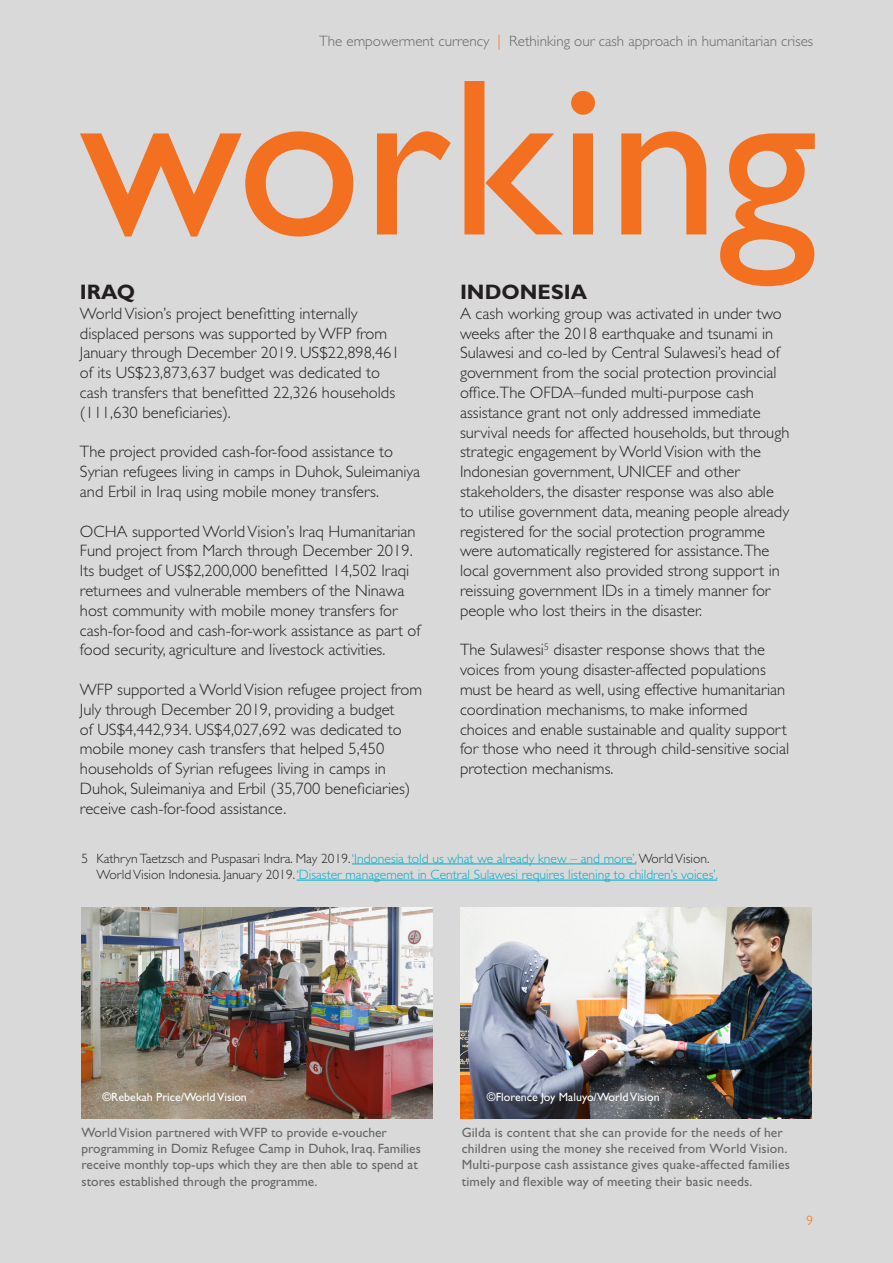
<style>
.page{position:relative;width:893px;height:1263px;background:#fff}
.page>*{position:absolute;margin:0;border:0;box-sizing:border-box;transform-origin:0 0}
.t1{font:225px "Gill Sans Std";color:#f37021}
.t2{font:700 21px "Gill Sans Std";color:#231f20}
.t3{font:300 16.5px/19.8px "Gill Sans Std";color:#231f20}
.t4{font:300 15px "Gill Sans Std";color:#656666}
.t5{font:13.5px/16.2px "Gill Sans Std";color:#656666}
.t6{font:300 13.5px "Gill Sans Std";color:#00accb}
.t7{font:300 13.5px "Gill Sans Std";color:#231f20}
.t8{font:300 13.5px "Gill Sans Std";color:#f37021}
.t9{font:12px "Gill Sans Std";color:#fff}
.s1{color:#f37021}
.s2{color:#00accb}
.s3{color:#231f20}
</style>
<div class="page">
<div style="left:0;top:1px;width:893px;height:1262px;background:#d9d9d9"></div>
<img style="left:82px;top:908px;width:351px;height:210px">
<img style="left:460px;top:908px;width:352px;height:210px">
<hr style="left:352px;top:863px;width:284px;height:1px;background:#00accb">
<hr style="left:297px;top:880px;width:420px;height:1px;background:#00accb">
<p class="t4" style="left:319px;top:33px;width:495px">The empowerment currency <span class="s1">|</span> Rethinking our cash approach in humanitarian crises</p>
<p class="t1" style="left:80px;top:29px;width:738px">working</p>
<p class="t2" style="left:80px;top:279px;width:57px">IRAQ</p>
<p class="t3" style="left:80px;top:303px;width:321px">World Vision’s project benefitting internally displaced persons was supported by WFP from January through December 2019. US$22,898,461 of its US$23,873,637 budget was dedicated to cash transfers that benefitted 22,326 households (111,630 beneficiaries).</p>
<p class="t3" style="left:80px;top:442px;width:342px">The project provided cash-for-food assistance to<br>Syrian refugees living in camps in Duhok, Suleimaniya and Erbil in Iraq using mobile money transfers.</p>
<p class="t3" style="left:80px;top:521px;width:342px">OCHA supported World Vision’s Iraq Humanitarian Fund project from March through December 2019.<br>Its budget of US$2,200,000 benefitted 14,502 Iraqi returnees and vulnerable members of the Ninawa host community with mobile money transfers for cash-for-food and cash-for-work assistance as part of food security, agriculture and livestock activities.</p>
<p class="t3" style="left:80px;top:680px;width:344px">WFP supported a World Vision refugee project from July through December 2019, providing a budget<br>of US$4,442,934. US$4,027,692 was dedicated to mobile money cash transfers that helped 5,450 households of Syrian refugees living in camps in Duhok, Suleimaniya and Erbil (35,700 beneficiaries) receive cash-for-food assistance.</p>
<p class="t2" style="left:460px;top:279px;width:129px">INDONESIA</p>
<p class="t3" style="left:460px;top:303px;width:331px">A cash working group was activated in under two weeks after the 2018 earthquake and tsunami in Sulawesi and co-led by Central Sulawesi’s head of government from the social protection provincial office.The OFDA–funded multi-purpose cash assistance grant not only addressed immediate survival needs for affected households, but through strategic engagement by World Vision with the Indonesian government, UNICEF and other stakeholders, the disaster response was also able to utilise government data, meaning people already registered for the social protection programme were automatically registered for assistance.The local government also provided strong support in reissuing government IDs in a timely manner for people who lost theirs in the disaster.</p>
<p class="t3" style="left:460px;top:640px;width:331px">The Sulawesi<sup>5</sup> disaster response shows that the voices from young disaster-affected populations must be heard as well, using effective humanitarian coordination mechanisms, to make informed choices and enable sustainable and quality support for those who need it through child-sensitive social protection mechanisms.</p>
<p class="t7" style="left:82px;top:850px;width:629px">5 Kathryn Taetzsch and Puspasari Indra. May 2019. <span class="s2">‘Indonesia told us what we already knew – and more’.</span> World Vision.</p>
<p class="t6" style="left:97px;top:867px;width:623px"><span class="s3">World Vision Indonesia. January 2019.</span> ‘Disaster management in Central Sulawesi requires listening to children’s voices’.</p>
<p class="t9" style="left:102px;top:1090px;width:146px">©Rebekah Price/World Vision</p>
<p class="t9" style="left:487px;top:1090px;width:175px">©Florence Joy Maluyo/World Vision</p>
<p class="t5" style="left:82px;top:1124px;width:341px">World Vision partnered with WFP to provide e-voucher programming in Domiz Refugee Camp in Duhok, Iraq. Families receive monthly top-ups which they are then able to spend at stores established through the programme.</p>
<p class="t5" style="left:462px;top:1124px;width:330px">Gilda is content that she can provide for the needs of her children using the money she received from World Vision.<br>Multi-purpose cash assistance gives quake-affected families timely and flexible way of meeting their basic needs.</p>
<p class="t8" style="left:806px;top:1213px;width:8px">9</p>
</div>
